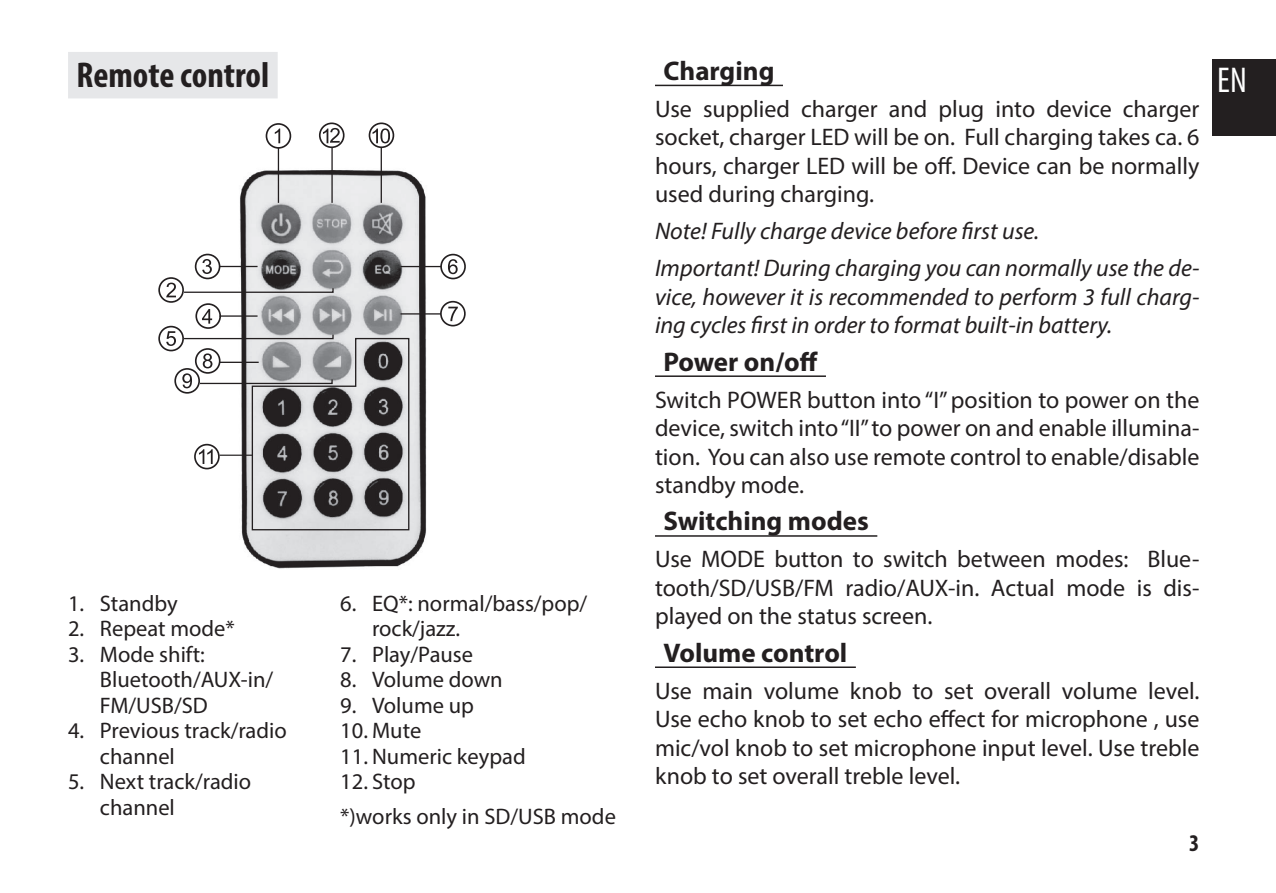
<style>
.page{position:relative;width:1276px;height:893px;background:#fff}
.page>*{position:absolute;margin:0;border:0;box-sizing:border-box;transform-origin:0 0}
.t1{font:700 condensed 36px "Myriad Pro";color:#231f20}
.t2{font:condensed 36px "Myriad Pro";color:#fff}
.t3{font:700 27px "Myriad Pro";color:#231f20}
.t4{font:24px/28.5px "Myriad Pro";color:#231f20;text-align:justify}
.t5{font:italic 24px/36.9px "Myriad Pro";color:#231f20}
.t6{font:700 condensed 24px "Myriad Pro";color:#231f20}
.t7{font:22.5px/25.5px "Myriad Pro";color:#231f20}
</style>
<div class="page">
<div style="left:1212px;top:60px;width:64px;height:76px;background:#231f20"></div>
<img style="left:179px;top:138px;width:287px;height:431px">
<svg style="left:166px;top:283px;width:10px;height:14px"></svg>
<div style="left:319px;top:122px;width:25px;height:26px;border:2px solid #231f20;border-radius:50%"></div>
<div style="left:174px;top:368px;width:26px;height:26px;border:2px solid #231f20;border-radius:50%"></div>
<svg style="left:202px;top:309px;width:10px;height:15px"></svg>
<div style="left:195px;top:254px;width:25px;height:25px;border:2px solid #231f20;border-radius:50%"></div>
<svg style="left:166px;top:331px;width:10px;height:15px"></svg>
<div style="left:158px;top:277px;width:26px;height:26px;border:2px solid #231f20;border-radius:50%"></div>
<div style="left:158px;top:326px;width:26px;height:25px;border:2px solid #231f20;border-radius:50%"></div>
<div style="left:440px;top:301px;width:26px;height:25px;border:2px solid #231f20;border-radius:50%"></div>
<svg style="left:202px;top:259px;width:10px;height:15px"></svg>
<div style="left:369px;top:122px;width:25px;height:26px;border:2px solid #231f20;border-radius:50%"></div>
<svg style="left:448px;top:259px;width:10px;height:15px"></svg>
<div style="left:440px;top:254px;width:26px;height:25px;border:2px solid #231f20;border-radius:50%"></div>
<svg style="left:448px;top:307px;width:10px;height:14px"></svg>
<div style="left:195px;top:303px;width:26px;height:26px;border:2px solid #231f20;border-radius:50%"></div>
<svg style="left:275px;top:129px;width:5px;height:14px"></svg>
<svg style="left:372px;top:128px;width:18px;height:15px"></svg>
<svg style="left:323px;top:128px;width:17px;height:15px"></svg>
<div style="left:266px;top:123px;width:25px;height:26px;border:2px solid #231f20;border-radius:50%"></div>
<hr style="left:278px;top:148px;width:1px;height:55px;background:#231f20">
<hr style="left:331px;top:148px;width:2px;height:55px;background:#231f20">
<hr style="left:381px;top:148px;width:1px;height:55px;background:#231f20">
<hr style="left:400px;top:313px;width:41px;height:2px;background:#231f20">
<hr style="left:400px;top:266px;width:41px;height:1px;background:#231f20">
<hr style="left:220px;top:266px;width:37px;height:1px;background:#231f20">
<hr style="left:220px;top:315px;width:37px;height:2px;background:#231f20">
<svg style="left:183px;top:287px;width:151px;height:7px"></svg>
<svg style="left:182px;top:333px;width:228px;height:198px"></svg>
<div style="left:68px;top:52px;width:210px;height:46px;background:#e6e7e9"></div>
<hr style="left:655px;top:85px;width:128px;height:1px;background:#231f20">
<hr style="left:655px;top:375px;width:171px;height:2px;background:#231f20">
<hr style="left:655px;top:535px;width:222px;height:2px;background:#231f20">
<hr style="left:655px;top:666px;width:201px;height:2px;background:#231f20">
<p class="t3" style="left:663px;top:53px;width:112px">Charging</p>
<p class="t4" style="left:655px;top:94px;width:546px">Use supplied charger and plug into device charger socket, charger LED will be on. Full charging takes ca. 6 hours, charger LED will be off. Device can be normally used during charging.</p>
<p class="t5" style="left:655px;top:212px;width:546px">Note! Fully charge device before first use.<br>Important! During charging you can normally use the de-</p>
<p class="t5" style="left:655px;top:282px;width:546px;line-height:28.5px">vice, however it is recommended to perform 3 full charg&shy;ing cycles first in order to format built-in battery.</p>
<p class="t3" style="left:663px;top:344px;width:156px">Power on/off</p>
<p class="t4" style="left:655px;top:385px;width:546px">Switch POWER button into “I” position to power on the device, switch into “II” to power on and enable illumina&shy;tion. You can also use remote control to enable/disable standby mode.</p>
<p class="t3" style="left:663px;top:504px;width:207px">Switching modes</p>
<p class="t4" style="left:655px;top:545px;width:546px">Use MODE button to switch between modes: Blue&shy;tooth/SD/USB/FM radio/AUX-in. Actual mode is dis&shy;played on the status screen.</p>
<p class="t3" style="left:663px;top:635px;width:185px">Volume control</p>
<p class="t4" style="left:655px;top:676px;width:546px">Use main volume knob to set overall volume level.<br>Use echo knob to set echo effect for microphone , use mic/vol knob to set microphone input level. Use treble knob to set overall treble level.</p>
<h1 class="t1" style="left:77px;top:52px;width:194px">Remote control</h1>
<h1 class="t2" style="left:1217px;top:58px;width:31px">EN</h1>
<p class="t7" style="left:372px;top:590px;width:217px;text-indent:-32px">6. EQ*: normal/bass/pop/ rock/jazz.</p>
<p class="t7" style="left:340px;top:641px;width:134px">7. Play/Pause</p>
<p class="t7" style="left:340px;top:667px;width:164px">8. Volume down</p>
<p class="t7" style="left:340px;top:692px;width:135px">9. Volume up</p>
<p class="t7" style="left:340px;top:718px;width:83px">10. Mute</p>
<p class="t7" style="left:340px;top:743px;width:187px">11. Numeric keypad</p>
<p class="t7" style="left:340px;top:764px;width:277px;line-height:34.5px">12. Stop<br>*)works only in SD/USB mode</p>
<p class="t7" style="left:68px;top:590px;width:111px">1. Standby</p>
<p class="t7" style="left:68px;top:616px;width:168px">2. Repeat mode*</p>
<p class="t7" style="left:100px;top:641px;width:175px;text-indent:-32px">3. Mode shift:<br>Bluetooth/AUX-in/<br>FM/USB/SD</p>
<p class="t7" style="left:100px;top:718px;width:188px;text-indent:-32px">4. Previous track/radio channel</p>
<p class="t7" style="left:100px;top:769px;width:153px;text-indent:-32px">5. Next track/radio channel</p>
<p class="t6" style="left:1189px;top:828px;width:12px">3</p>
</div>
